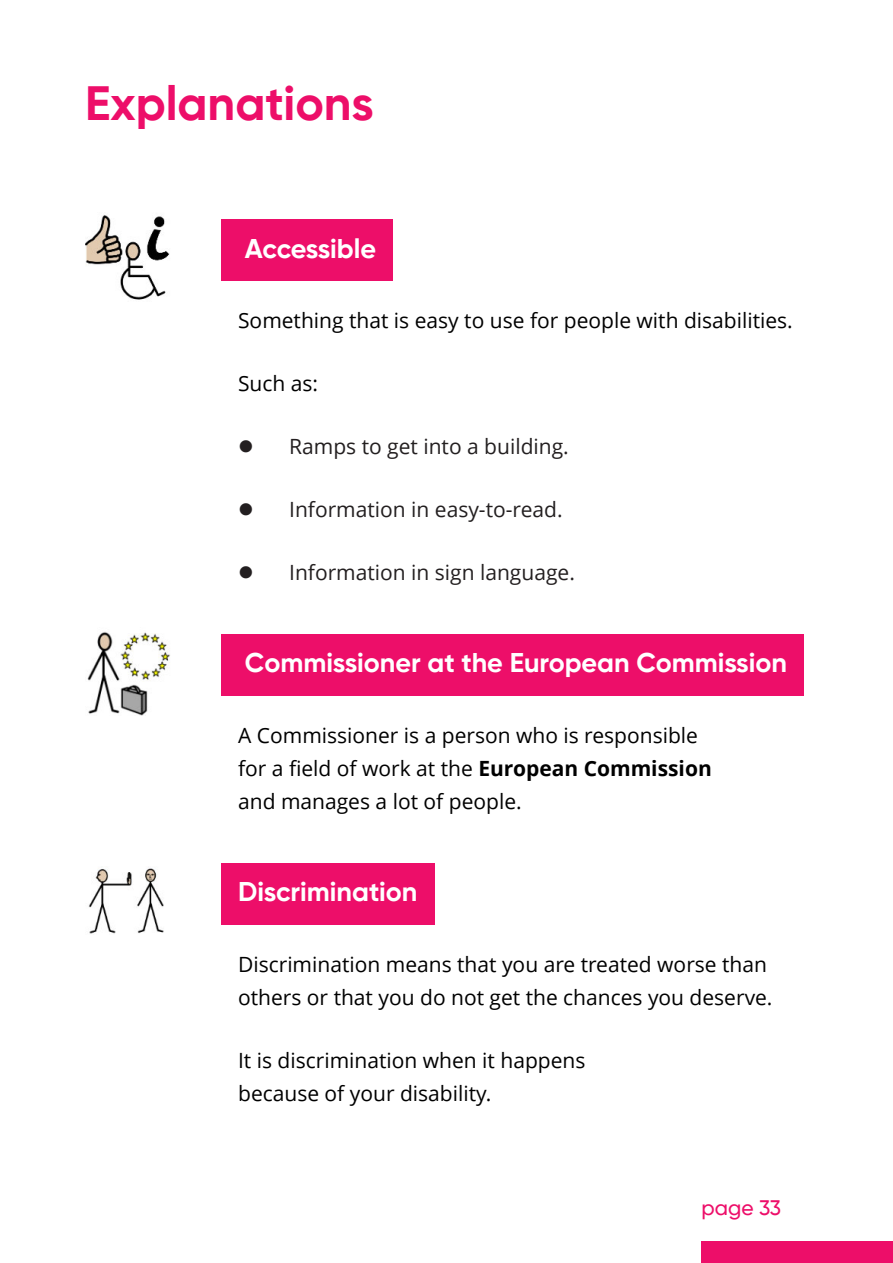
<style>
.page{position:relative;width:893px;height:1263px;background:#fff}
.page>*{position:absolute;margin:0;border:0;box-sizing:border-box;transform-origin:0 0}
.t1{font:700 48px "Gilroy";color:#ed0e69}
.t2{font:700 27px "Gilroy";color:#fff}
.t3{font:21px/33px "Open Sans";color:#000}
.t4{font:21px "Open Sans";color:#231f20}
.t5{font:500 21px "Gilroy";color:#ed0e69}
.s1{font-weight:700}
</style>
<div class="page">
<div style="left:221px;top:220px;width:172px;height:61px;background:#ed0e69"></div>
<div style="left:221px;top:635px;width:583px;height:61px;background:#ed0e69"></div>
<div style="left:221px;top:863px;width:214px;height:61px;background:#ed0e69"></div>
<img style="left:88px;top:868px;width:76px;height:66px">
<img style="left:85px;top:215px;width:85px;height:85px">
<img style="left:87px;top:632px;width:83px;height:83px">
<div style="left:702px;top:1242px;width:191px;height:21px;background:#ed0e69"></div>
<h1 class="t1" style="left:85px;top:83px;width:290px">Explanations</h1>
<p class="t2" style="left:245px;top:237px;width:133px">Accessible</p>
<p class="t3" style="left:238px;top:306px;width:556px">Something that is easy to use for people with disabilities.</p>
<p class="t3" style="left:238px;top:369px;width:82px">Such as:</p>
<p class="t4" style="left:289px;top:438px;width:281px">Ramps to get into a building.</p>
<p class="t4" style="left:289px;top:501px;width:275px">Information in easy-to-read.</p>
<p class="t4" style="left:289px;top:564px;width:287px">Information in sign language.</p>
<p class="t2" style="left:245px;top:652px;width:544px">Commissioner at the European Commission</p>
<p class="t3" style="left:238px;top:721px;width:475px">A Commissioner is a person who is responsible for a field of work at the <span class="s1">European Commission </span>and manages a lot of people.</p>
<p class="t2" style="left:238px;top:880px;width:181px">Discrimination</p>
<p class="t3" style="left:238px;top:950px;width:536px">Discrimination means that you are treated worse than others or that you do not get the chances you deserve.</p>
<p class="t3" style="left:238px;top:1046px;width:349px">It is discrimination when it happens because of your disability.</p>
<p class="t5" style="left:702px;top:1198px;width:81px">page 33</p>
</div>
